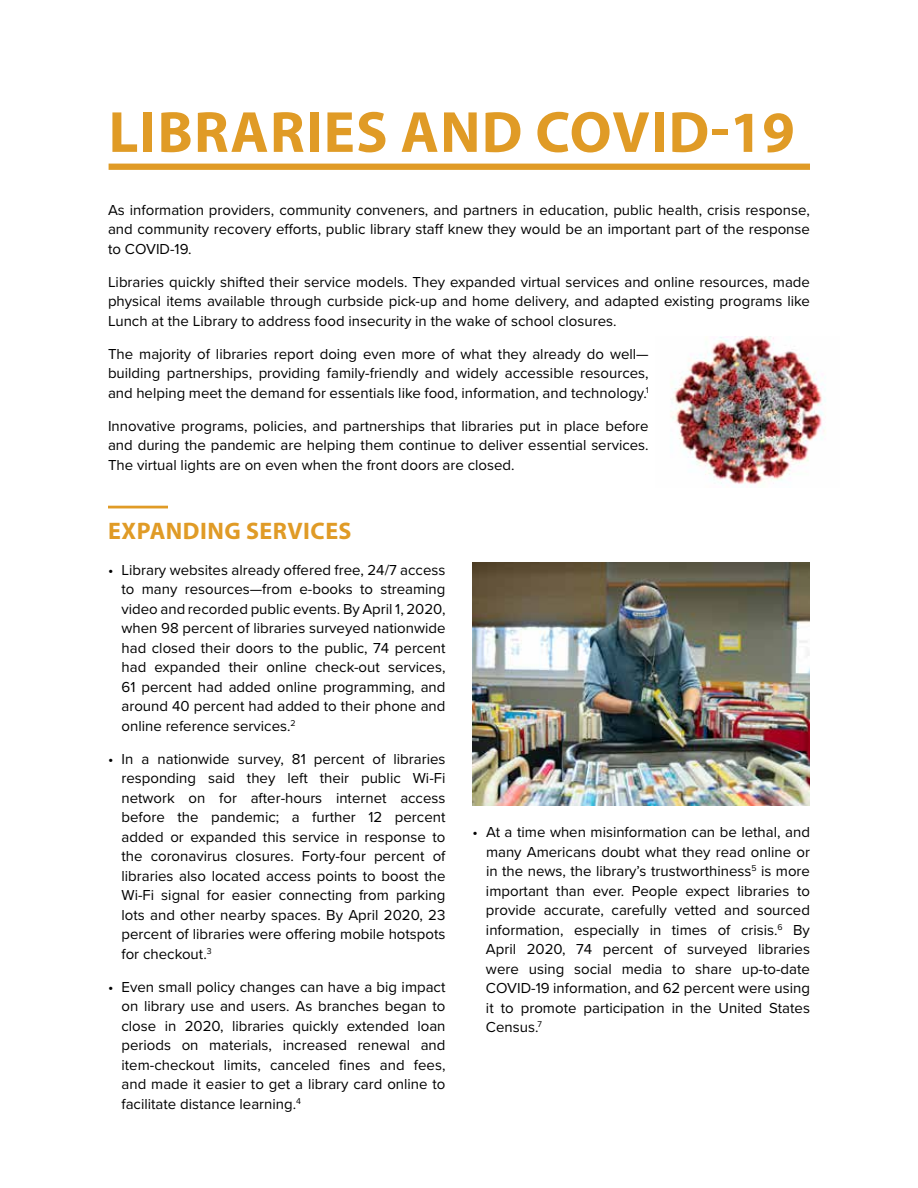
<style>
.page{position:relative;width:918px;height:1188px;background:#fff}
.page>*{position:absolute;margin:0;border:0;box-sizing:border-box;transform-origin:0 0}
.t1{font:700 58.5px "Myriad Pro";letter-spacing:.02em;color:#e09b26}
.t2{font:700 24px "Myriad Pro";letter-spacing:.02em;color:#e09b26}
.t3{font:15px/19.5px "Proxima Nova";color:#000;text-align:justify}
</style>
<div class="page">
<hr style="left:108px;top:506px;width:60px;height:2px;background:#e09b26">
<div style="left:109px;top:164px;width:701px;height:6px;background:#e09b26"></div>
<img style="left:671px;top:337px;width:155px;height:148px">
<img style="left:472px;top:563px;width:338px;height:242px">
<h1 class="t1" style="left:109px;top:94px;width:688px">LIBRARIES AND COVID-19</h1>
<p class="t3" style="left:108px;top:199px;width:704px">As information providers, community conveners, and partners in education, public health, crisis response, and community recovery eforts, public library staf knew they would be an important part of the response to COVID-19.</p>
<p class="t3" style="left:108px;top:271px;width:704px">Libraries quickly shifted their service models. They expanded virtual services and online resources, made physical items available through curbside pick-up and home delivery, and adapted existing programs like Lunch at the Library to address food insecurity in the wake of school closures.</p>
<p class="t3" style="left:108px;top:343px;width:542px">The majority of libraries report doing even more of what they already do well— building partnerships, providing family-friendly and widely accessible resources, and helping meet the demand for essentials like food, information, and technology.<sup>1</sup></p>
<p class="t3" style="left:108px;top:415px;width:542px">Innovative programs, policies, and partnerships that libraries put in place before and during the pandemic are helping them continue to deliver essential services.<br>The virtual lights are on even when the front doors are closed.</p>
<h2 class="t2" style="left:108px;top:515px;width:245px">EXPANDING SERVICES</h2>
<p class="t3" style="left:122px;top:559px;width:326px;text-indent:-14px">• Library websites already ofered free, 24/7 access to many resources—from e-books to streaming video and recorded public events. By April 1, 2020, when 98 percent of libraries surveyed nationwide had closed their doors to the public, 74 percent had expanded their online check-out services, 61 percent had added online programming, and around 40 percent had added to their phone and online reference services.<sup>2</sup></p>
<p class="t3" style="left:122px;top:748px;width:326px;text-indent:-14px">• In a nationwide survey, 81 percent of libraries responding said they left their public Wi-Fi network on for after-hours internet access before the pandemic; a further 12 percent added or expanded this service in response to the coronavirus closures. Forty-four percent of libraries also located access points to boost the Wi-Fi signal for easier connecting from parking lots and other nearby spaces. By April 2020, 23 percent of libraries were ofering mobile hotspots for checkout.<sup>3</sup></p>
<p class="t3" style="left:122px;top:976px;width:326px;text-indent:-14px">• Even small policy changes can have a big impact on library use and users. As branches began to close in 2020, libraries quickly extended loan periods on materials, increased renewal and item-checkout limits, canceled fnes and fees, and made it easier to get a library card online to facilitate distance learning.<sup>4</sup></p>
<p class="t3" style="left:486px;top:822px;width:326px;text-indent:-13px">• At a time when misinformation can be lethal, and many Americans doubt what they read online or in the news, the library’s trustworthiness<sup>5</sup> is more important than ever. People expect libraries to provide accurate, carefully vetted and sourced information, especially in times of crisis.<sup>6</sup> By April 2020, 74 percent of surveyed libraries were using social media to share up-to-date COVID-19 information, and 62 percent were using it to promote participation in the United States Census.<sup>7</sup></p>
</div>
